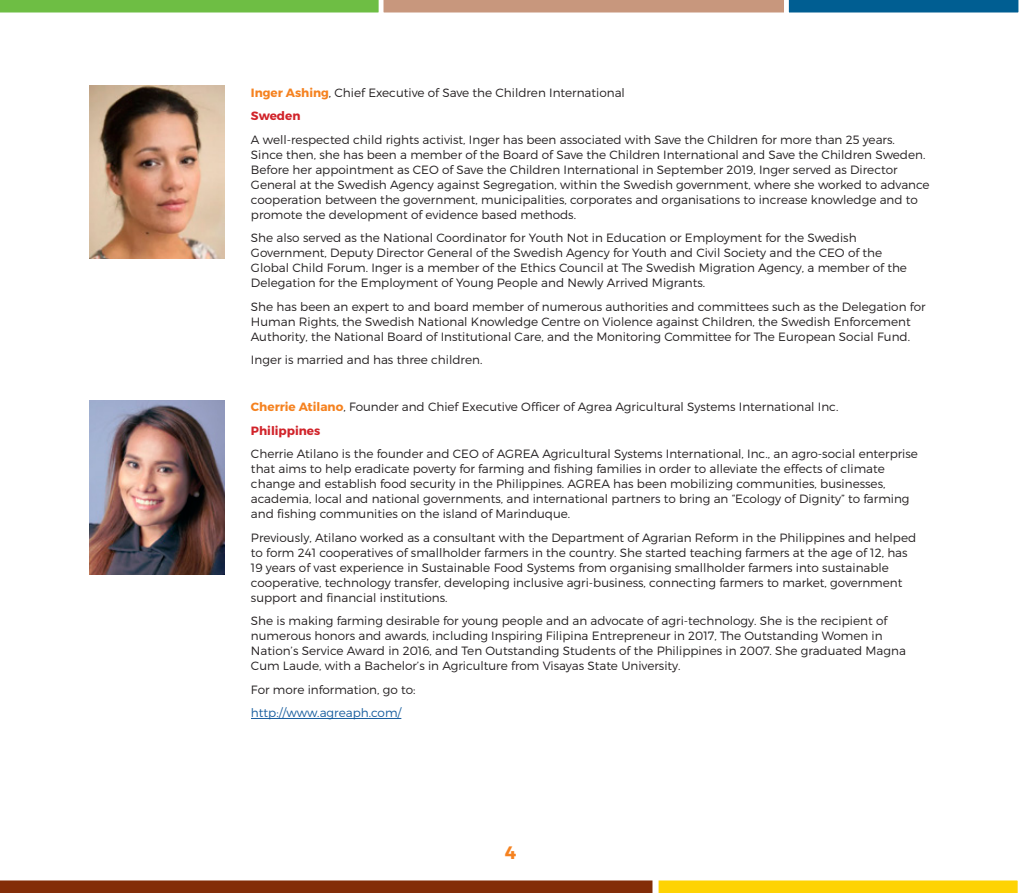
<style>
.page{position:relative;width:1021px;height:893px;background:#fff}
.page>*{position:absolute;margin:0;border:0;box-sizing:border-box;transform-origin:0 0}
.t1{font:700 18px "Montserrat";color:#f58220}
.Body{font:300 12px/15px "Montserrat";color:#231f20}
.Body-2{font:300 12px "Montserrat";color:#175d9e}
.Body-3{font:700 12px "Montserrat";color:#d1232a}
.s1{font-weight:700;color:#f58220}
</style>
<div class="page">
<svg style="left:0;top:0;width:1019px;height:13px;background:#7f9d73"></svg>
<svg style="left:0;top:880px;width:1018px;height:13px;background:#b26e11"></svg>
<hr style="left:251px;top:718px;width:150px;height:1px;background:#175d9e">
<img style="left:89px;top:85px;width:135px;height:174px">
<img style="left:89px;top:401px;width:135px;height:173px">
<p class="Body" style="left:251px;top:85px;width:375px"><span class="s1">Inger Ashing</span>, Chief Executive of Save the Children International</p>
<p class="Body-3" style="left:251px;top:108px;width:51px">Sweden</p>
<p class="Body" style="left:251px;top:132px;width:680px">A well-respected child rights activist, Inger has been associated with Save the Children for more than 25 years.<br>Since then, she has been a member of the Board of Save the Children International and Save the Children Sweden.<br>Before her appointment as CEO of Save the Children International in September 2019, Inger served as Director General at the Swedish Agency against Segregation, within the Swedish government, where she worked to advance cooperation between the government, municipalities, corporates and organisations to increase knowledge and to promote the development of evidence based methods.</p>
<p class="Body" style="left:251px;top:230px;width:657px">She also served as the National Coordinator for Youth Not in Education or Employment for the Swedish Government, Deputy Director General of the Swedish Agency for Youth and Civil Society and the CEO of the Global Child Forum. Inger is a member of the Ethics Council at The Swedish Migration Agency, a member of the Delegation for the Employment of Young People and Newly Arrived Migrants.</p>
<p class="Body" style="left:251px;top:299px;width:676px">She has been an expert to and board member of numerous authorities and committees such as the Delegation for<br>Human Rights, the Swedish National Knowledge Centre on Violence against Children, the Swedish Enforcement<br>Authority, the National Board of Institutional Care, and the Monitoring Committee for The European Social Fund.</p>
<p class="Body" style="left:251px;top:352px;width:233px">Inger is married and has three children.</p>
<p class="Body" style="left:251px;top:399px;width:589px"><span class="s1">Cherrie Atilano</span>, Founder and Chief Executive Officer of Agrea Agricultural Systems International Inc.</p>
<p class="Body-3" style="left:251px;top:423px;width:71px">Philippines</p>
<p class="Body" style="left:251px;top:446px;width:668px">Cherrie Atilano is the founder and CEO of AGREA Agricultural Systems International, Inc., an agro-social enterprise that aims to help eradicate poverty for farming and fishing families in order to alleviate the effects of climate change and establish food security in the Philippines. AGREA has been mobilizing communities, businesses, academia, local and national governments, and international partners to bring an “Ecology of Dignity” to farming and fishing communities on the island of Marinduque.</p>
<p class="Body" style="left:251px;top:530px;width:666px">Previously, Atilano worked as a consultant with the Department of Agrarian Reform in the Philippines and helped to form 241 cooperatives of smallholder farmers in the country. She started teaching farmers at the age of 12, has 19 years of vast experience in Sustainable Food Systems from organising smallholder farmers into sustainable cooperative, technology transfer, developing inclusive agri-business, connecting farmers to market, government support and financial institutions.</p>
<p class="Body" style="left:251px;top:613px;width:656px">She is making farming desirable for young people and an advocate of agri-technology. She is the recipient of numerous honors and awards, including Inspiring Filipina Entrepreneur in 2017, The Outstanding Women in Nation’s Service Award in 2016, and Ten Outstanding Students of the Philippines in 2007. She graduated Magna Cum Laude, with a Bachelor’s in Agriculture from Visayas State University.</p>
<p class="Body" style="left:251px;top:682px;width:166px">For more information, go to:</p>
<p class="Body-2" style="left:251px;top:706px;width:152px">http://www.agreaph.com/</p>
<p class="t1" style="left:505px;top:842px;width:13px">4</p>
</div>
